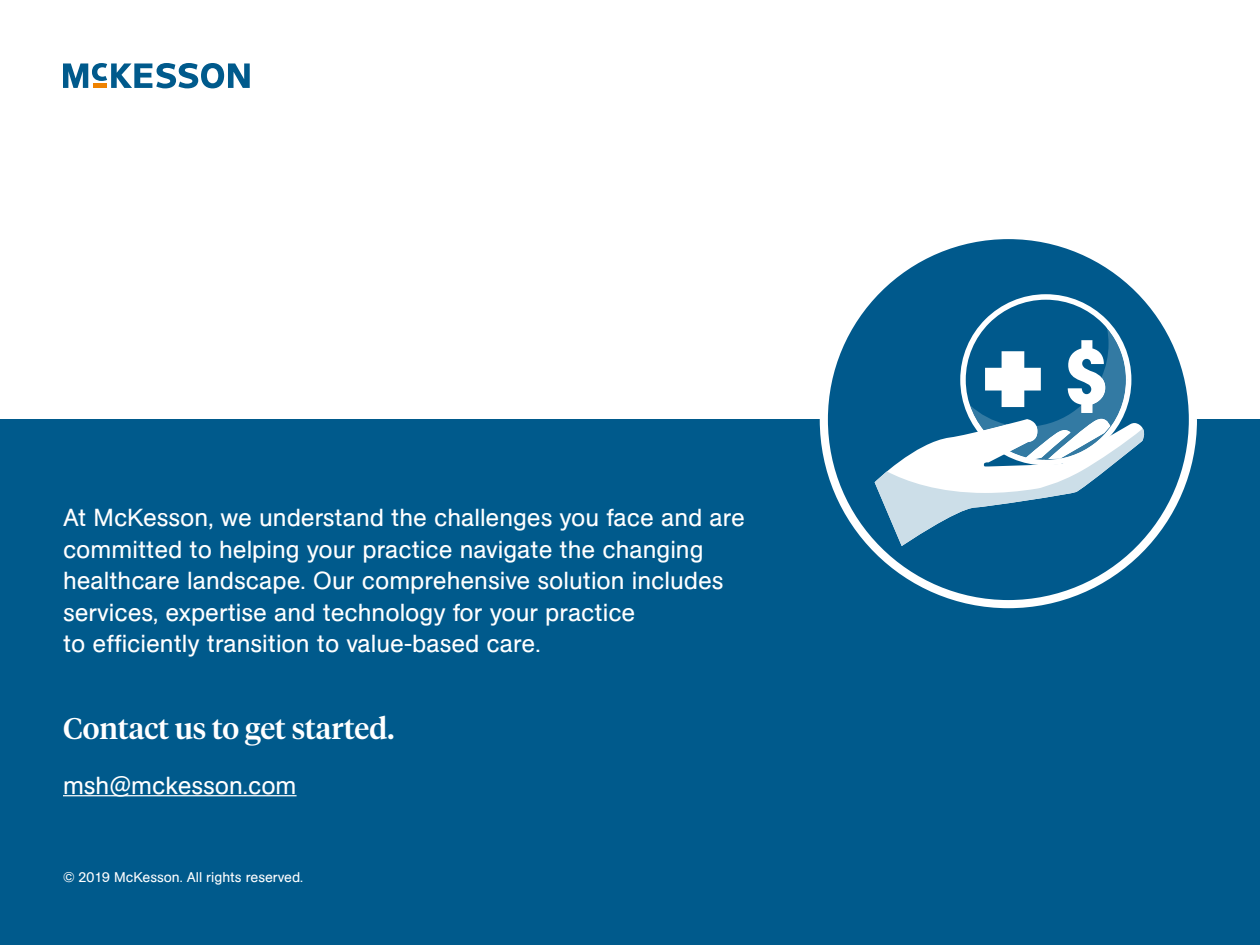
<style>
.page{position:relative;width:1260px;height:945px;background:#fff}
.page>*{position:absolute;margin:0;border:0;box-sizing:border-box;transform-origin:0 0}
.t1{font:500 29.75px "Tiempos Headline";color:#fff}
.t2{font:24.5px/31.5px "AG Book Pro";color:#fff}
.t3{font:14px "AG Book Pro";color:#fff}
</style>
<div class="page">
<div style="left:0;top:420px;width:1260px;height:525px;background:#005a8c"></div>
<hr style="left:63px;top:795px;width:234px;height:1px;background:#fff">
<svg style="left:820px;top:231px;width:377px;height:377px;fill:#00598c"></svg>
<svg style="left:875px;top:294px;width:272px;height:252px"></svg>
<svg style="left:63px;top:63px;width:187px;height:25px"></svg>
<p class="t2" style="left:63px;top:501px;width:684px">At McKesson, we understand the challenges you face and are committed to helping your practice navigate the changing healthcare landscape. Our comprehensive solution includes services, expertise and technology for your practice<br>to efficiently transition to value-based care.</p>
<p class="t1" style="left:63px;top:708px;width:333px">Contact us to get started.</p>
<p class="t2" style="left:63px;top:769px;width:235px">msh@mckesson.com</p>
<p class="t3" style="left:63px;top:868px;width:242px">© 2019 McKesson. All rights reserved.</p>
</div>
